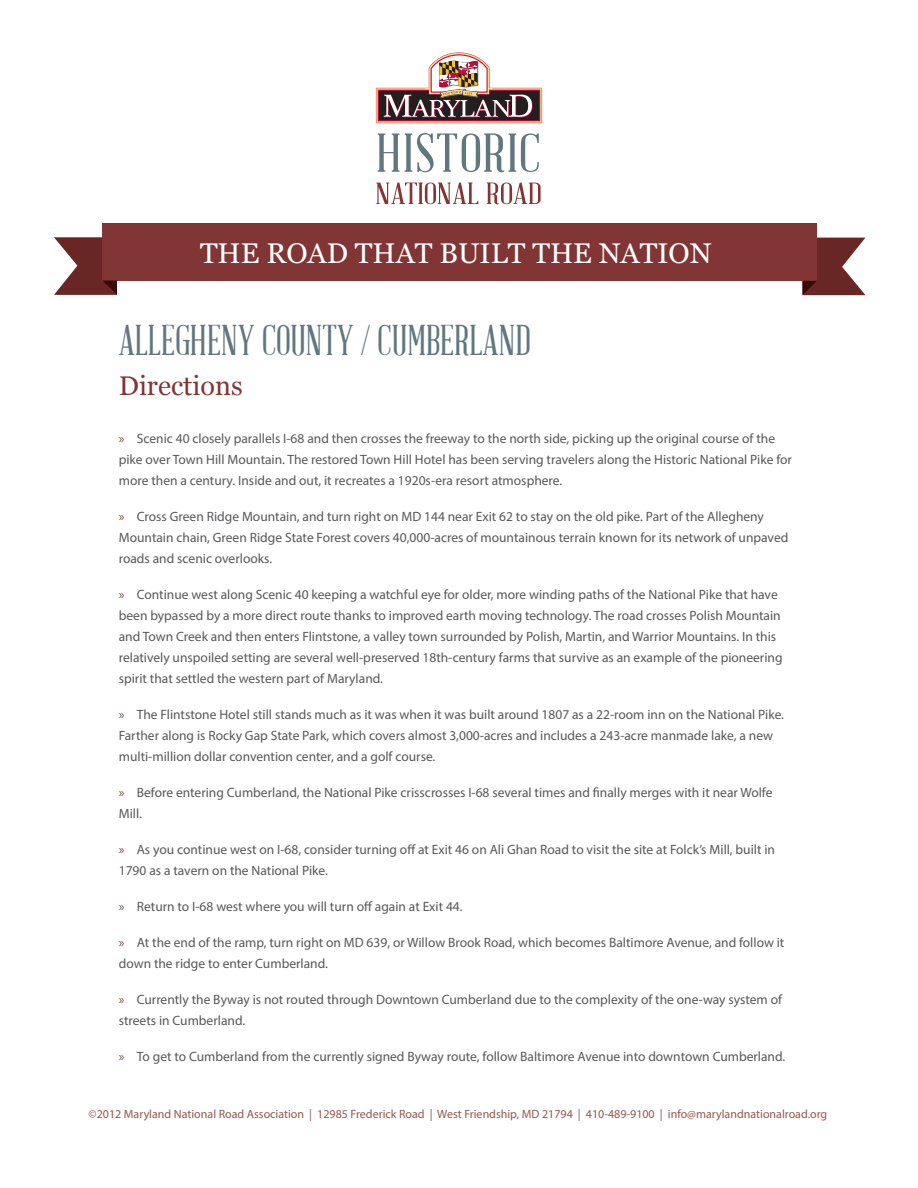
<style>
.page{position:relative;width:918px;height:1188px;background:#fff}
.page>*{position:absolute;margin:0;border:0;box-sizing:border-box;transform-origin:0 0}
.Header_1{font:42px "Abraham Lincoln";color:#61777e}
.t1{font:28.5px "Georgia";color:#fff}
.Header_2{font:27px "Georgia";color:#823535}
.t2{font:13.5px/21px "Myriad Pro";color:#57585a}
.t3{font:12px "Myriad Pro";color:#97564e}
.s1{color:#804741}
</style>
<div class="page">
<div style="left:103px;top:223px;width:714px;height:58px;background:#823535"></div>
<svg style="left:54px;top:237px;width:63px;height:58px"></svg>
<svg style="left:802px;top:238px;width:64px;height:57px"></svg>
<svg style="left:376px;top:52px;width:165px;height:152px"></svg>
<h2 class="t1" style="left:200px;top:236px;width:513px">THE ROAD THAT BUILT THE NATION</h2>
<p class="Header_1" style="left:119px;top:318px;width:414px">ALLEGHENY COUNTY / CUMBERLAND</p>
<p class="Header_2" style="left:119px;top:370px;width:125px">Directions</p>
<p class="t2" style="left:119px;top:428px;width:675px"><span class="s1">»</span> Scenic 40 closely parallels I-68 and then crosses the freeway to the north side, picking up the original course of the pike over Town Hill Mountain. The restored Town Hill Hotel has been serving travelers along the Historic National Pike for more then a century. Inside and out, it recreates a 1920s-era resort atmosphere.</p>
<p class="t2" style="left:119px;top:506px;width:671px"><span class="s1">»</span> Cross Green Ridge Mountain, and turn right on MD 144 near Exit 62 to stay on the old pike. Part of the Allegheny<br>Mountain chain, Green Ridge State Forest covers 40,000-acres of mountainous terrain known for its network of unpaved roads and scenic overlooks.</p>
<p class="t2" style="left:119px;top:584px;width:665px"><span class="s1">»</span> Continue west along Scenic 40 keeping a watchful eye for older, more winding paths of the National Pike that have been bypassed by a more direct route thanks to improved earth moving technology. The road crosses Polish Mountain and Town Creek and then enters Flintstone, a valley town surrounded by Polish, Martin, and Warrior Mountains. In this relatively unspoiled setting are several well-preserved 18th-century farms that survive as an example of the pioneering spirit that settled the western part of Maryland.</p>
<p class="t2" style="left:119px;top:704px;width:667px"><span class="s1">»</span> The Flintstone Hotel still stands much as it was when it was built around 1807 as a 22-room inn on the National Pike.<br>Farther along is Rocky Gap State Park, which covers almost 3,000-acres and includes a 243-acre manmade lake, a new multi-million dollar convention center, and a golf course.</p>
<p class="t2" style="left:119px;top:782px;width:655px"><span class="s1">»</span> Before entering Cumberland, the National Pike crisscrosses I-68 several times and finally merges with it near Wolfe<br>Mill.</p>
<p class="t2" style="left:119px;top:839px;width:658px"><span class="s1">»</span> As you continue west on I-68, consider turning off at Exit 46 on Ali Ghan Road to visit the site at Folck’s Mill, built in<br>1790 as a tavern on the National Pike.</p>
<p class="t2" style="left:119px;top:896px;width:345px"><span class="s1">»</span> Return to I-68 west where you will turn off again at Exit 44.</p>
<p class="t2" style="left:119px;top:932px;width:667px"><span class="s1">»</span> At the end of the ramp, turn right on MD 639, or Willow Brook Road, which becomes Baltimore Avenue, and follow it down the ridge to enter Cumberland.</p>
<p class="t2" style="left:119px;top:989px;width:665px"><span class="s1">»</span> Currently the Byway is not routed through Downtown Cumberland due to the complexity of the one-way system of streets in Cumberland.</p>
<p class="t2" style="left:119px;top:1046px;width:668px"><span class="s1">»</span> To get to Cumberland from the currently signed Byway route, follow Baltimore Avenue into downtown Cumberland.</p>
<p class="t3" style="left:89px;top:1106px;width:740px">©2012 Maryland National Road Association | 12985 Frederick Road | West Friendship, MD 21794 | 410-489-9100 | info@marylandnationalroad.org</p>
</div>
